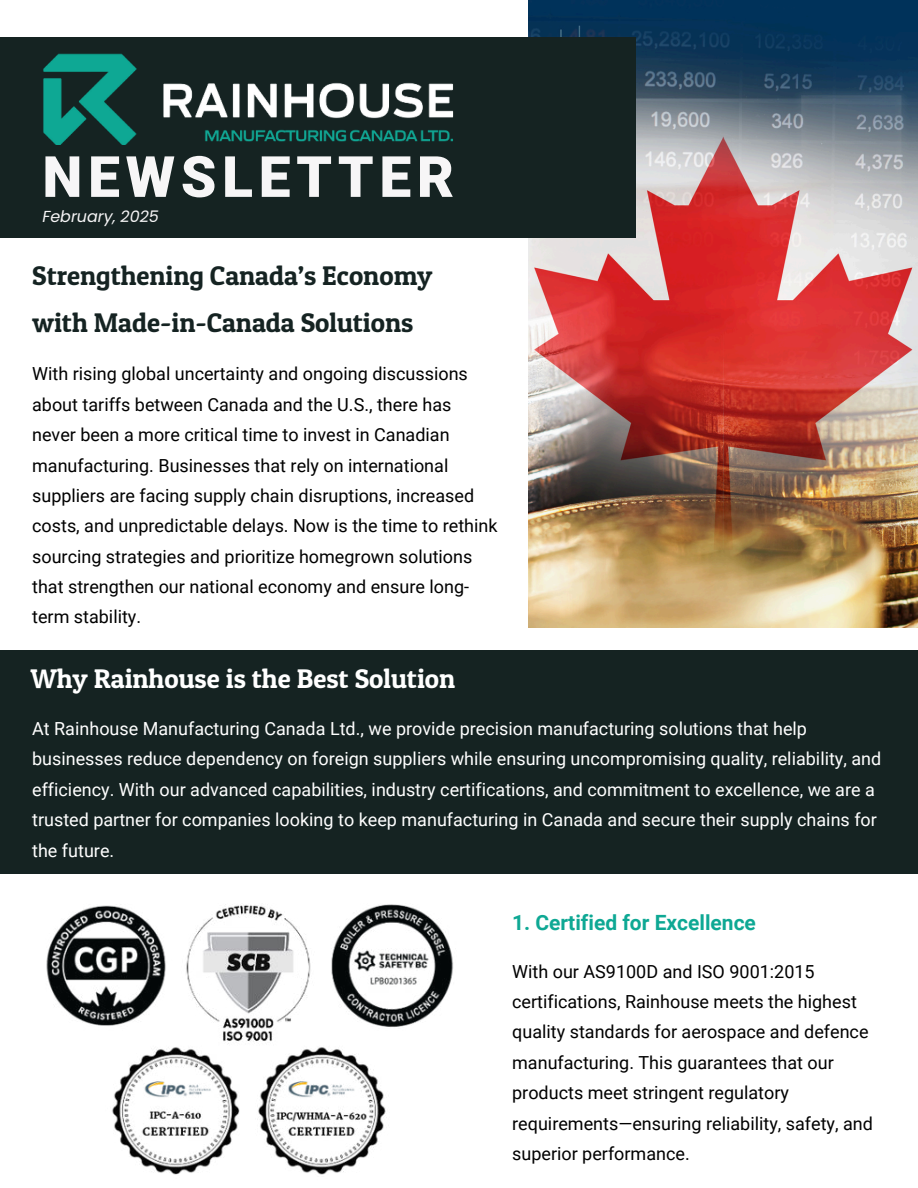
<style>
.page{position:relative;width:918px;height:1188px;background:#fff}
.page>*{position:absolute;margin:0;border:0;box-sizing:border-box;transform-origin:0 0}
.t1{font:900 57px "Roboto";letter-spacing:.1em;color:#f7f6f7}
.t2{font:27px/46.2px "Patua One";color:#152322}
.t3{font:27px "Patua One";color:#fff}
.t4{font:700 21px "Roboto";color:#0ea894}
.t5{font:18px/30.3px "Roboto";color:#000}
.t6{font:18px/30.3px "Roboto";color:#fff}
.t7{font:italic 15.9px "Poppins";color:#f7f6f7}
</style>
<div class="page">
<img style="left:529px;top:0;width:389px;height:628px">
<div style="left:0;top:650px;width:918px;height:224px;background:#152322"></div>
<div style="left:0;top:38px;width:635px;height:200px;background:#152322"></div>
<img style="left:46px;top:904px;width:407px;height:271px">
<img style="left:43px;top:53px;width:411px;height:91px">
<h1 class="t1" style="left:42px;top:137px;width:413px">NEWSLETTER</h1>
<p class="t7" style="left:42px;top:207px;width:118px">February, 2025</p>
<h2 class="t2" style="left:32px;top:253px;width:402px">Strengthening Canada’s Economy with Made-in-Canada Solutions</h2>
<p class="t5" style="left:32px;top:358px;width:467px">With rising global uncertainty and ongoing discussions about tariffs between Canada and the U.S., there has never been a more critical time to invest in Canadian manufacturing. Businesses that rely on international suppliers are facing supply chain disruptions, increased costs, and unpredictable delays. Now is the time to rethink sourcing strategies and prioritize homegrown solutions that strengthen our national economy and ensure long&shy;term stability.</p>
<h2 class="t3" style="left:30px;top:662px;width:426px">Why Rainhouse is the Best Solution</h2>
<p class="t6" style="left:32px;top:713px;width:851px">At Rainhouse Manufacturing Canada Ltd., we provide precision manufacturing solutions that help businesses reduce dependency on foreign suppliers while ensuring uncompromising quality, reliability, and efficiency. With our advanced capabilities, industry certifications, and commitment to excellence, we are a trusted partner for companies looking to keep manufacturing in Canada and secure their supply chains for the future.</p>
<p class="t4" style="left:512px;top:908px;width:245px">1. Certified for Excellence</p>
<p class="t5" style="left:512px;top:955px;width:362px">With our AS9100D and ISO 9001:2015 certifications, Rainhouse meets the highest quality standards for aerospace and defence manufacturing. This guarantees that our products meet stringent regulatory requirements—ensuring reliability, safety, and superior performance.</p>
</div>
